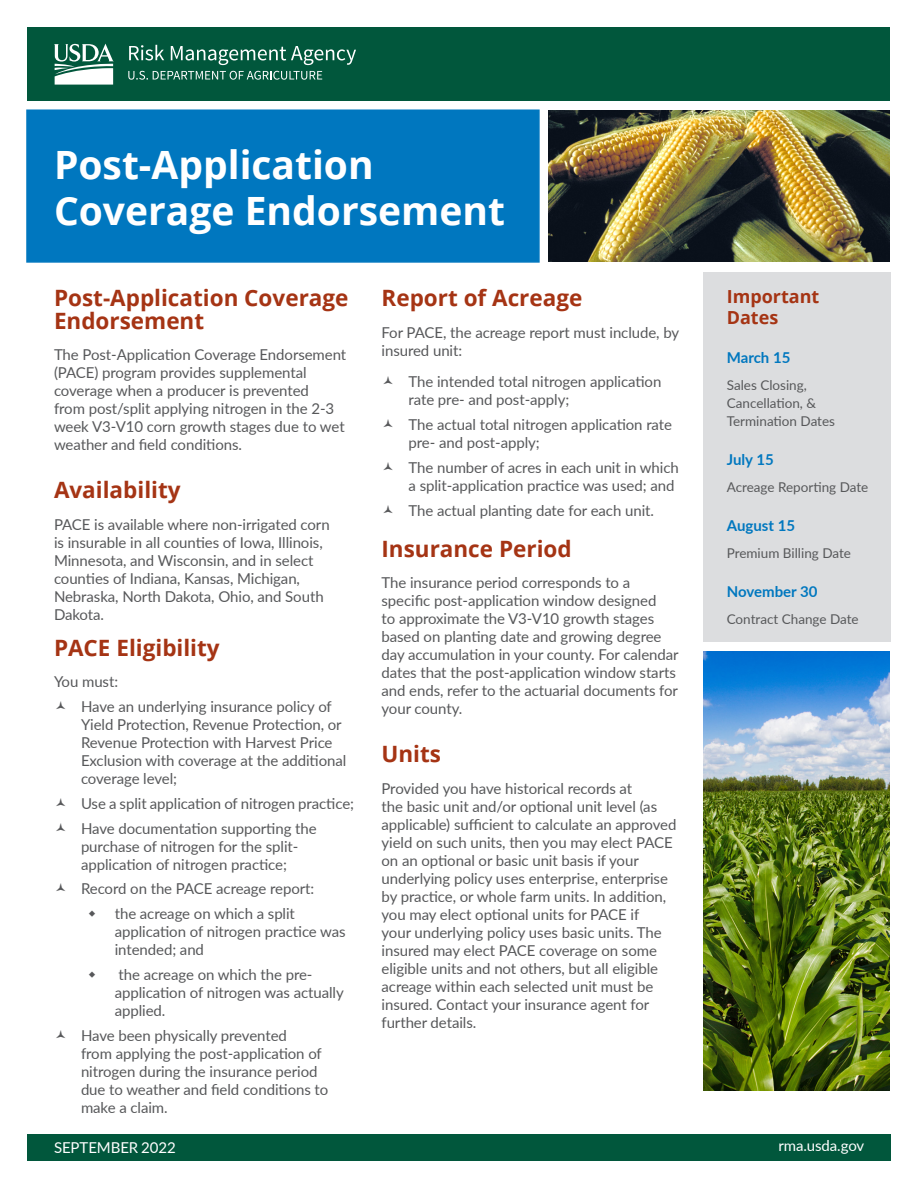
<style>
.page{position:relative;width:918px;height:1188px;background:#fff}
.page>*{position:absolute;margin:0;border:0;box-sizing:border-box;transform-origin:0 0}
.Fact_Sheet_Title{font:700 39px/46.5px "Open Sans";color:#fff}
.Body_Subhead{font:700 22.5px/22.5px "Open Sans";color:#a53414}
.Body_Text{font:700 22.5px "Open Sans";color:#a53414}
.Sidebar_Title{font:700 18px/21px "Open Sans";color:#a53414}
.Body_Text-2{font:15px/18px "Lato";letter-spacing:-.005em;color:#57585a}
.Bullets{font:15px/18px "Lato";letter-spacing:-.005em;color:#57585a}
.Bullets_level_2{font:15px/18px "Lato";letter-spacing:-.005em;color:#57585a}
.Important_Dates{font:700 15px "Lato";color:#0077bf}
.Body_Text_White{font:15px "Lato";letter-spacing:-.005em;color:#fff}
.Sidebar_Text{font:13.5px/18px "Lato";color:#57585a}
</style>
<div class="page">
<div style="left:27px;top:1134px;width:864px;height:27px;background:#01573c"></div>
<div style="left:703px;top:272px;width:188px;height:370px;background:#dcdddf"></div>
<div style="left:26px;top:109px;width:514px;height:154px;background:#0077bf;border:2px solid #0077bf"></div>
<div style="left:27px;top:27px;width:863px;height:74px;background:#01573c"></div>
<svg style="left:129px;top:45px;width:35px;height:16px"></svg>
<svg style="left:171px;top:46px;width:185px;height:19px"></svg>
<svg style="left:128px;top:71px;width:194px;height:9px"></svg>
<svg style="left:54px;top:44px;width:60px;height:41px"></svg>
<img style="left:549px;top:110px;width:341px;height:152px">
<img style="left:703px;top:651px;width:187px;height:440px">
<h1 class="Fact_Sheet_Title" style="left:54px;top:141px;width:453px">Post-Application<br>Coverage Endorsement</h1>
<h2 class="Body_Subhead" style="left:54px;top:286px;width:296px">Post-Application Coverage<br>Endorsement</h2>
<p class="Body_Text-2" style="left:54px;top:345px;width:294px">The Post-Application Coverage Endorsement (PACE) program provides supplemental coverage when a producer is prevented<br>from post/split applying nitrogen in the 2-3 week V3-V10 corn growth stages due to wet weather and field conditions.</p>
<h2 class="Body_Subhead" style="left:54px;top:478px;width:128px">Availability</h2>
<p class="Body_Text-2" style="left:54px;top:515px;width:277px">PACE is available where non-irrigated corn is insurable in all counties of Iowa, Illinois, Minnesota, and Wisconsin, and in select counties of Indiana, Kansas, Michigan, Nebraska, North Dakota, Ohio, and South Dakota.</p>
<p class="Body_Text" style="left:54px;top:632px;width:167px">PACE Eligibility</p>
<p class="Body_Text-2" style="left:54px;top:672px;width:66px">You must:</p>
<p class="Bullets" style="left:81px;top:697px;width:267px">Have an underlying insurance policy of Yield Protection, Revenue Protection, or Revenue Protection with Harvest Price Exclusion with coverage at the additional coverage level;</p>
<p class="Bullets" style="left:81px;top:794px;width:275px">Use a split application of nitrogen practice;</p>
<p class="Bullets" style="left:81px;top:819px;width:237px">Have documentation supporting the purchase of nitrogen for the split&shy;application of nitrogen practice;</p>
<p class="Bullets" style="left:81px;top:879px;width:235px">Record on the PACE acreage report:</p>
<p class="Bullets_level_2" style="left:115px;top:904px;width:233px">the acreage on which a split application of nitrogen practice was intended; and</p>
<p class="Bullets_level_2" style="left:115px;top:965px;width:231px">the acreage on which the pre&shy;application of nitrogen was actually applied.</p>
<p class="Bullets" style="left:81px;top:1026px;width:249px">Have been physically prevented<br>from applying the post-application of nitrogen during the insurance period due to weather and field conditions to make a claim.</p>
<h2 class="Body_Subhead" style="left:382px;top:286px;width:202px">Report of Acreage</h2>
<p class="Body_Text-2" style="left:382px;top:323px;width:299px">For PACE, the acreage report must include, by insured unit:</p>
<p class="Bullets" style="left:409px;top:372px;width:254px">The intended total nitrogen application rate pre- and post-apply;</p>
<p class="Bullets" style="left:409px;top:415px;width:265px">The actual total nitrogen application rate pre- and post-apply;</p>
<p class="Bullets" style="left:409px;top:458px;width:272px">The number of acres in each unit in which a split-application practice was used; and</p>
<p class="Bullets" style="left:409px;top:501px;width:247px">The actual planting date for each unit.</p>
<h2 class="Body_Subhead" style="left:382px;top:537px;width:192px">Insurance Period</h2>
<p class="Body_Text-2" style="left:382px;top:573px;width:299px">The insurance period corresponds to a specific post-application window designed<br>to approximate the V3-V10 growth stages based on planting date and growing degree day accumulation in your county. For calendar dates that the post-application window starts and ends, refer to the actuarial documents for your county.</p>
<h2 class="Body_Subhead" style="left:382px;top:742px;width:61px">Units</h2>
<p class="Body_Text-2" style="left:382px;top:779px;width:296px">Provided you have historical records at<br>the basic unit and/or optional unit level (as applicable) sufficient to calculate an approved yield on such units, then you may elect PACE on an optional or basic unit basis if your underlying policy uses enterprise, enterprise by practice, or whole farm units. In addition, you may elect optional units for PACE if<br>your underlying policy uses basic units. The insured may elect PACE coverage on some eligible units and not others, but all eligible acreage within each selected unit must be insured. Contact your insurance agent for further details.</p>
<h2 class="Sidebar_Title" style="left:727px;top:286px;width:94px">Important<br>Dates</h2>
<p class="Important_Dates" style="left:727px;top:347px;width:65px">March 15</p>
<p class="Sidebar_Text" style="left:727px;top:376px;width:110px">Sales Closing,<br>Cancellation, &amp;<br>Termination Dates</p>
<p class="Important_Dates" style="left:727px;top:449px;width:49px">July 15</p>
<p class="Sidebar_Text" style="left:727px;top:478px;width:143px">Acreage Reporting Date</p>
<p class="Important_Dates" style="left:727px;top:515px;width:70px">August 15</p>
<p class="Sidebar_Text" style="left:727px;top:544px;width:126px">Premium Billing Date</p>
<p class="Important_Dates" style="left:727px;top:581px;width:92px">November 30</p>
<p class="Sidebar_Text" style="left:727px;top:610px;width:134px">Contract Change Date</p>
<p class="Body_Text_White" style="left:54px;top:1137px;width:123px">SEPTEMBER 2022</p>
<p class="Body_Text_White" style="left:778px;top:1135px;width:87px">rma.usda.gov</p>
</div>
